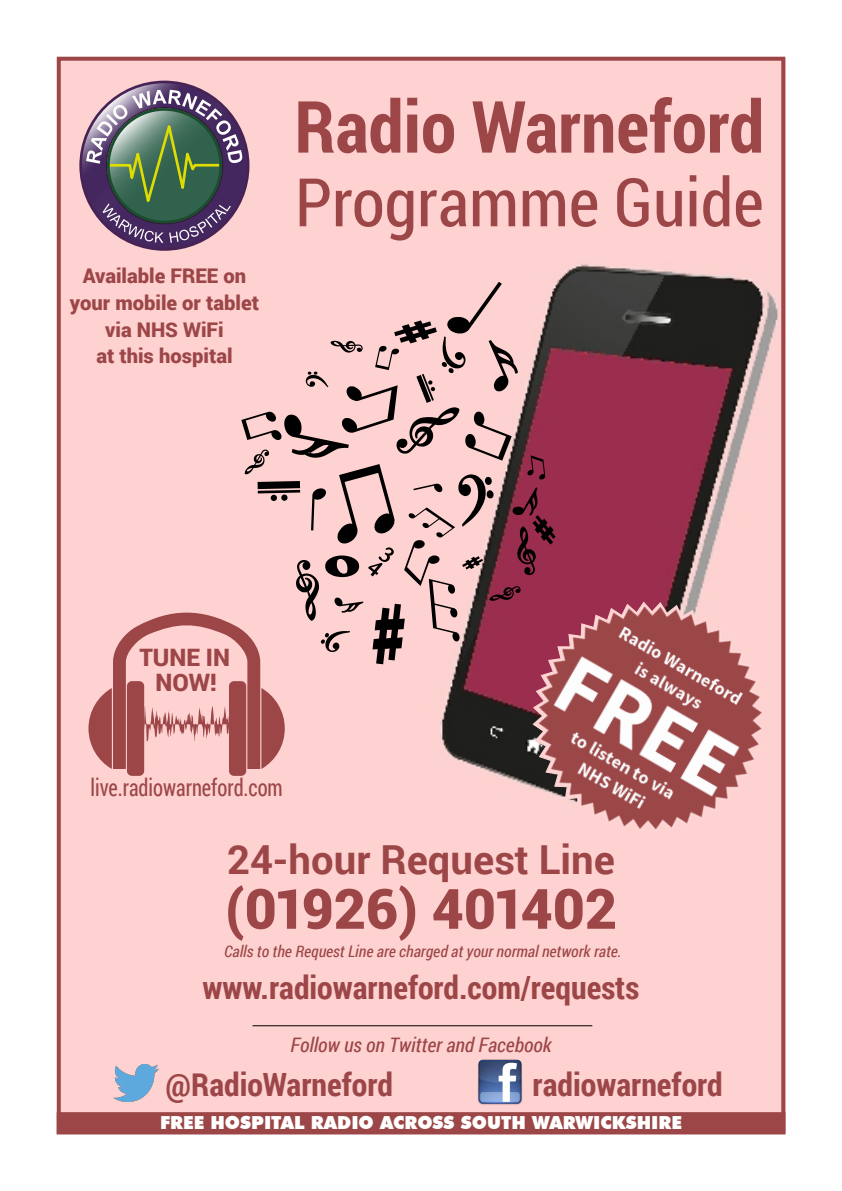
<style>
.page{position:relative;width:842px;height:1191px;background:#fff}
.page>*{position:absolute;margin:0;border:0;box-sizing:border-box;transform-origin:0 0}
.t1{font:700 72px "Roboto Condensed";color:#9c4647}
.t2{font:67px "Roboto Condensed";color:#9c4647}
.t3{font:900 55.6px "Roboto";color:#9c4647}
.t4{font:700 40px "Roboto";color:#9c4647}
.t5{font:700 32px "Roboto Condensed";color:#9c4647}
.t6{font:24px "Roboto Condensed";color:#9c4647;scale:.85 1}
.t7{font:900 24px/25.6px "Roboto";color:#9c4647;text-align:center}
.t8{font:900 20.2px/26.6px "Roboto";color:#9c4647;text-align:center}
.t9{font:italic 20px "Roboto Condensed";color:#9c4647}
.t10{font:900 18px "Futura BT";color:#fff}
.t11{font:italic 16px "Roboto Condensed";color:#9c4647}
</style>
<div class="page">
<div style="left:59px;top:59px;width:726px;height:1073px;background:#fed2d1"></div>
<img style="left:484px;top:264px;width:295px;height:510px">
<svg style="left:81px;top:82px;width:167px;height:167px"></svg>
<div style="left:107px;top:108px;width:115px;height:115px;border:3px solid #1a4d2e;border-radius:50%"></div>
<div style="left:57px;top:1112px;width:728px;height:22px;background:#9c4647;border:2px solid #9c4647"></div>
<img style="left:113px;top:1064px;width:46px;height:37px">
<img style="left:477px;top:1060px;width:46px;height:45px">
<hr style="left:253px;top:1025px;width:339px;height:1px;background:#000">
<div style="left:57px;top:57px;width:728px;height:1077px;border:4px solid #9c4647"></div>
<div style="left:127px;top:681px;width:17px;height:95px;background:#9c4647;border-radius:5px"></div>
<div style="left:229px;top:681px;width:17px;height:95px;background:#9c4647;border-radius:5px"></div>
<svg style="left:88px;top:282px;width:468px;height:487px"></svg>
<img style="left:495px;top:564px;width:291px;height:309px">
<p class="t8" style="left:70px;top:262px;width:191px">Available FREE on your mobile or tablet via NHS WiFi<br>at this hospital</p>
<h1 class="t1" style="left:294px;top:77px;width:471px">Radio Warneford</h1>
<h2 class="t2" style="left:295px;top:156px;width:470px">Programme Guide</h2>
<p class="t7" style="left:139px;top:643px;width:92px">TUNE IN<br>NOW!</p>
<p class="t6" style="left:90px;top:771px;width:228px">live.radiowarneford.com</p>
<p class="t4" style="left:227px;top:831px;width:389px">24-hour Request Line</p>
<h3 class="t3" style="left:225px;top:870px;width:394px">(01926) 401402</h3>
<p class="t11" style="left:224px;top:940px;width:399px">Calls to the Request Line are charged at your normal network rate.</p>
<p class="t5" style="left:203px;top:965px;width:438px">www.radiowarneford.com/requests</p>
<p class="t9" style="left:290px;top:1031px;width:263px">Follow us on Twitter and Facebook</p>
<p class="t5" style="left:166px;top:1062px;width:229px">@RadioWarneford</p>
<p class="t5" style="left:533px;top:1062px;width:192px">radiowarneford</p>
<p class="t10" style="left:160px;top:1115px;width:523px">FREE HOSPITAL RADIO ACROSS SOUTH WARWICKSHIRE</p>
</div>
